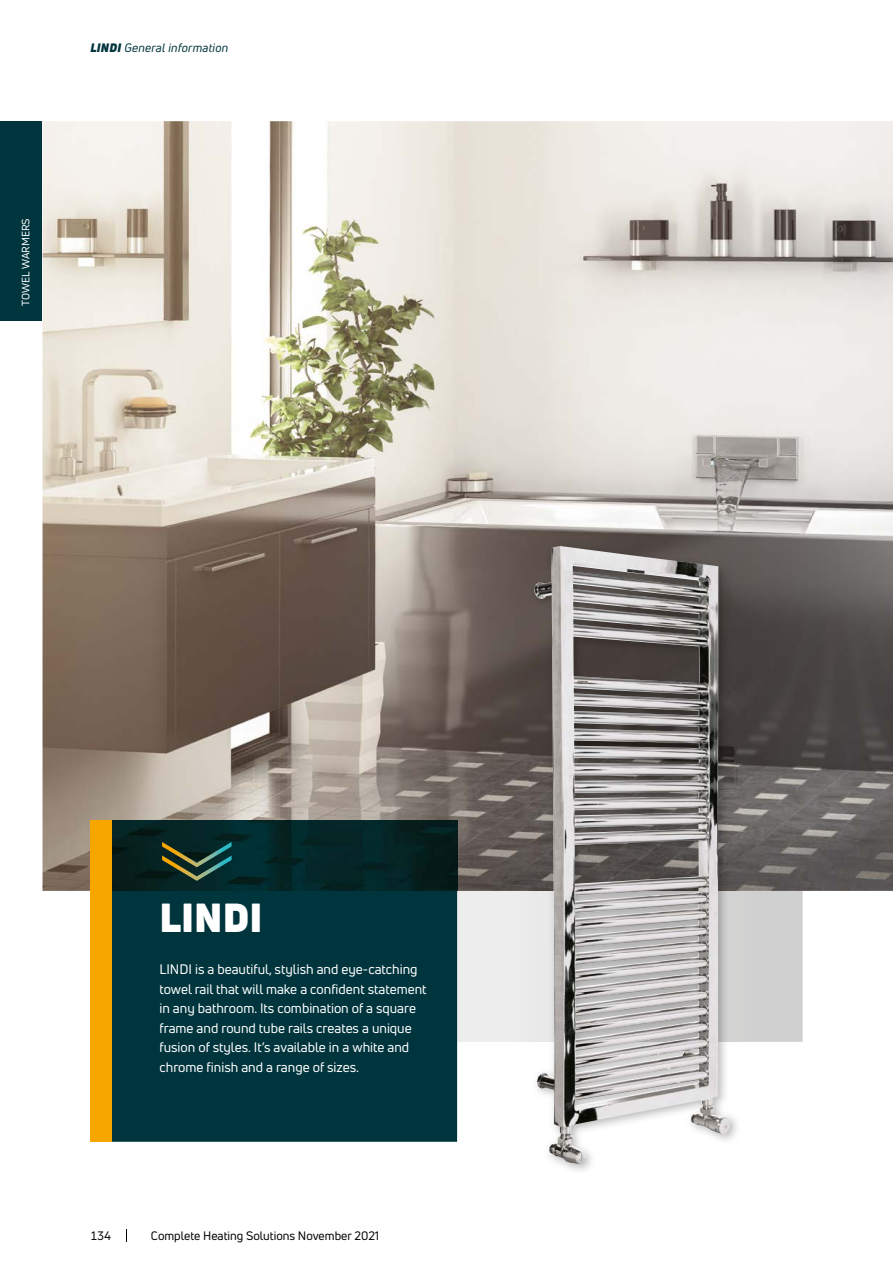
<style>
.page{position:relative;width:893px;height:1263px;background:#fff}
.page>*{position:absolute;margin:0;border:0;box-sizing:border-box;transform-origin:0 0}
.t1{font:900 39.75px "Uni Neue";color:#fff}
.t2{font:13.5px/19.5px "Uni Neue";color:#fff}
.t3{font:12px "Uni Neue";color:#000}
.t4{font:italic 12px "Uni Neue";letter-spacing:.02em;color:#00353e}
.t5{font:10.5px "Uni Neue";color:#fff}
.s1{font-weight:900}
</style>
<div class="page">
<div style="left:0;top:121px;width:43px;height:200px;background:#00353e"></div>
<svg style="left:126px;top:1229px;width:1px;height:13px"></svg>
<svg style="left:457px;top:891px;width:346px;height:151px;background:#dfdfdf"></svg>
<img style="left:43px;top:121px;width:850px;height:770px">
<div style="left:112px;top:891px;width:345px;height:251px;background:#00353e"></div>
<img style="left:112px;top:821px;width:345px;height:70px">
<div style="left:90px;top:821px;width:22px;height:321px;background:#f7a600"></div>
<svg style="left:162px;top:842px;width:70px;height:39px;background:#294535"></svg>
<img style="left:529px;top:541px;width:212px;height:630px">
<img style="left:533px;top:546px;width:170px;height:618px">
<p class="t4" style="left:90px;top:40px;width:139px"><span class="s1">LINDI</span> General information</p>
<p class="t5" style="left:19px;top:306px;width:89px;rotate:-90deg">TOWEL WARMERS</p>
<h1 class="t1" style="left:159px;top:890px;width:105px">LINDI</h1>
<p class="t2" style="left:159px;top:959px;width:269px">LINDI is a beautiful, stylish and eye-catching towel rail that will make a confident statement in any bathroom. Its combination of a square frame and round tube rails creates a unique fusion of styles. It’s available in a white and chrome finish and a range of sizes.</p>
<p class="t3" style="left:90px;top:1228px;width:22px">134</p>
<p class="t3" style="left:151px;top:1228px;width:230px">Complete Heating Solutions November 2021</p>
</div>
